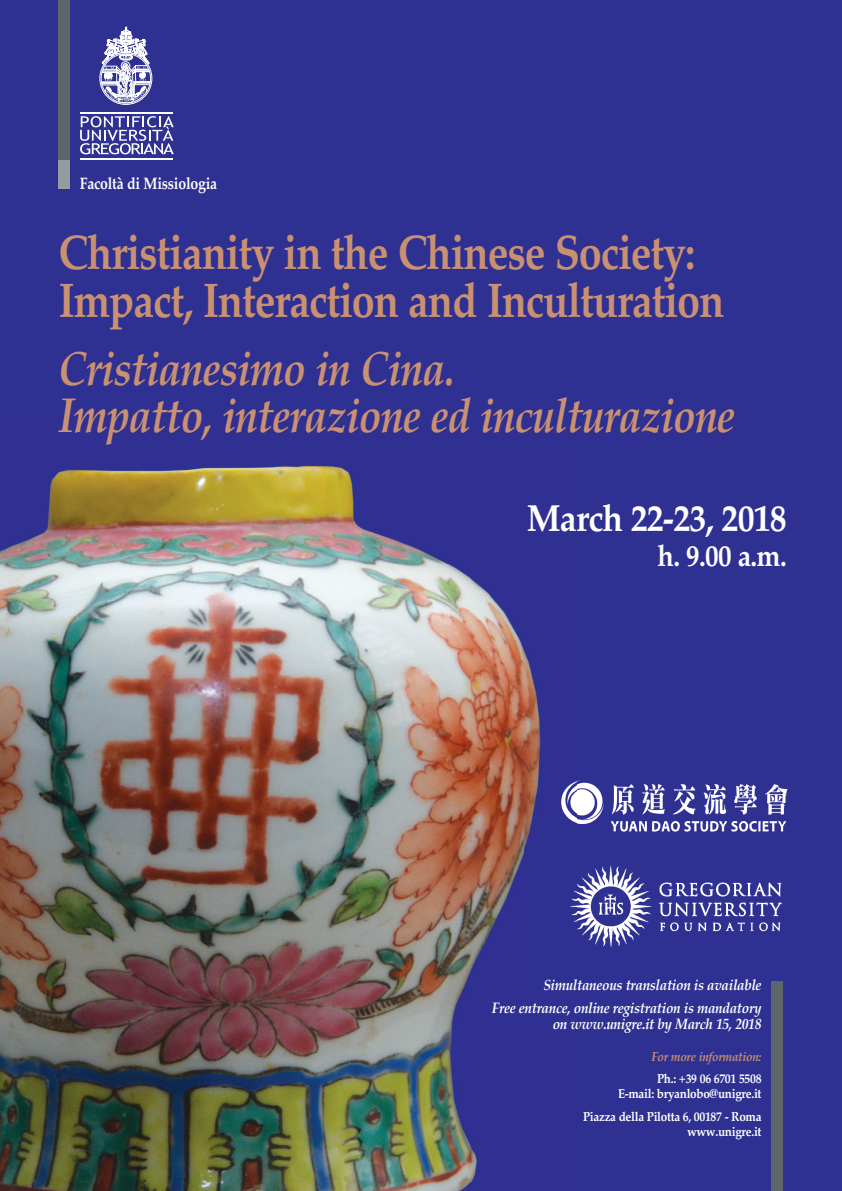
<style>
.page{position:relative;width:842px;height:1191px;background:#2e3092}
.page>*{position:absolute;margin:0;border:0;box-sizing:border-box;transform-origin:0 0}
.t1{font:700 48.6px/48px "Palatino";letter-spacing:-.025em;color:#c99071;scale:.85 1}
.t2{font:italic 700 48.6px/47px "Palatino";letter-spacing:-.025em;color:#c99071;scale:.85 1}
.t3{font:700 37.6px "Palatino";letter-spacing:-.025em;color:#fff;scale:.9 1}
.t4{font:700 30.1px "Palatino";color:#fff;scale:.9 1}
.t5{font:700 16.5px "Palatino";letter-spacing:-.015em;color:#fff;scale:.85 1}
.t6{font:italic 700 15.1px/23px "Palatino";letter-spacing:-.025em;color:#fff;text-align:right;scale:.9 1}
.t7{font:700 13px/15px "Palatino";letter-spacing:-.025em;color:#fff;text-align:right;scale:.9 1}
.t8{font:italic 700 13px "Palatino";letter-spacing:-.025em;color:#c99071;scale:.9 1}
</style>
<div class="page">
<div style="left:58px;top:30px;width:11px;height:159px;background:#969b9f"></div>
<div style="left:58px;top:0;width:11px;height:159px;background:#5b656a"></div>
<svg style="left:101px;top:27px;width:51px;height:78px"></svg>
<svg style="left:80px;top:116px;width:94px;height:38px"></svg>
<hr style="left:80px;top:112px;width:93px;height:2px;background:#fff">
<hr style="left:80px;top:158px;width:93px;height:1px;background:#fff">
<img style="left:577px;top:780px;width:211px;height:44px">
<img style="left:0;top:465px;width:577px;height:726px">
<img style="left:525px;top:824px;width:260px;height:165px">
<div style="left:772px;top:981px;width:11px;height:210px;background:#5b656a"></div>
<p class="t5" style="left:80px;top:176px;width:163px">Facoltà di Missiologia</p>
<h1 class="t1" style="left:58px;top:232px;width:785px">Christianity in the Chinese Society:<br>Impact, Interaction and Inculturation</h1>
<h1 class="t2" style="left:58px;top:348px;width:798px">Cristianesimo in Cina.<br>Impatto, interazione ed inculturazione</h1>
<h2 class="t3" style="left:527px;top:499px;width:290px">March 22-23, 2018</h2>
<h3 class="t4" style="left:657px;top:541px;width:145px">h. 9.00 a.m.</h3>
<p class="t6" style="left:492px;top:974px;width:301px">Simultaneous translation is available<br>Free entrance, online registration is mandatory</p>
<p class="t6" style="left:553px;top:1013px;width:234px">on www.unigre.it by March 15, 2018</p>
<p class="t8" style="left:651px;top:1049px;width:124px">For more information:</p>
<p class="t7" style="left:618px;top:1071px;width:161px">Ph.: +39 06 6701 5508<br>E-mail: bryanlobo@unigre.it</p>
<p class="t7" style="left:583px;top:1109px;width:200px">Piazza della Pilotta 6, 00187 - Roma www.unigre.it</p>
</div>
